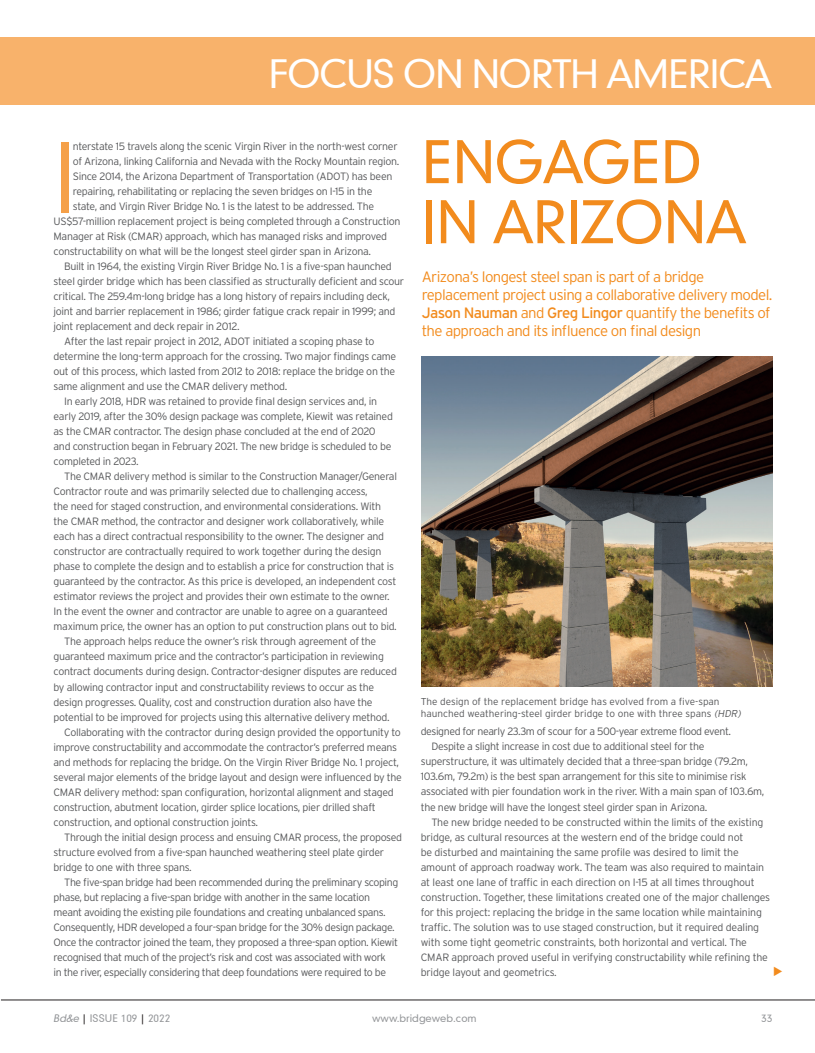
<style>
.page{position:relative;width:815px;height:1053px;background:#fff}
.page>*{position:absolute;margin:0;border:0;box-sizing:border-box;transform-origin:0 0}
.t1{font:300 condensed 101.25px "Interstate";color:#f5a048}
.t2{font:56.25px/60px "Geometric 706 BT Medium B";letter-spacing:-.02em;color:#f28b1d}
.t3{font:37.5px "Geometric 706 BT Medium B";letter-spacing:-.04em;color:#fff}
.t4{font:300 15px/18px "Interstate";letter-spacing:-.04em;color:#f28b1d}
.t5{font:300 10.62px "Interstate";letter-spacing:-.03em;color:#57585a}
.t6{font:300 10px/12px "Interstate";color:#57585a}
.t7{font:10px "Geometric 706 BT Medium B";color:#939598}
.s1{font-weight:400}
.s2{font-style:italic}
.s3{color:#231f20}
</style>
<div class="page">
<hr style="left:1px;top:999px;width:814px;height:1px;background:#231f20">
<div style="left:1px;top:38px;width:814px;height:67px;background:#f8b26b"></div>
<img style="left:422px;top:356px;width:350px;height:330px">
<h3 class="t3" style="left:268px;top:48px;width:505px">FOCUS ON NORTH AMERICA</h3>
<h1 class="t1" style="left:54px;top:115px;width:24px">I</h1>
<p class="t5" style="left:73px;top:140px;width:326px">nterstate 15 travels along the scenic Virgin River in the north-west corner</p>
<p class="t5" style="left:73px;top:155px;width:328px">of Arizona, linking California and Nevada with the Rocky Mountain region.</p>
<p class="t5" style="left:73px;top:170px;width:321px">Since 2014, the Arizona Department of Transportation (ADOT) has been</p>
<p class="t5" style="left:73px;top:185px;width:301px">repairing, rehabilitating or replacing the seven bridges on I-15 in the</p>
<p class="t5" style="left:73px;top:200px;width:303px">state, and Virgin River Bridge No. 1 is the latest to be addressed. The</p>
<p class="t5" style="left:54px;top:215px;width:348px">US$57-million replacement project is being completed through a Construction</p>
<p class="t5" style="left:54px;top:230px;width:335px">Manager at Risk (CMAR) approach, which has managed risks and improved</p>
<p class="t5" style="left:54px;top:245px;width:319px">constructability on what will be the longest steel girder span in Arizona.</p>
<p class="t5" style="left:64px;top:260px;width:329px">Built in 1964, the existing Virgin River Bridge No. 1 is a five-span haunched</p>
<p class="t5" style="left:54px;top:275px;width:352px">steel girder bridge which has been classified as structurally deficient and scour</p>
<p class="t5" style="left:54px;top:290px;width:338px">critical. The 259.4m-long bridge has a long history of repairs including deck,</p>
<p class="t5" style="left:54px;top:305px;width:343px">joint and barrier replacement in 1986; girder fatigue crack repair in 1999; and</p>
<p class="t5" style="left:54px;top:320px;width:188px">joint replacement and deck repair in 2012.</p>
<p class="t5" style="left:64px;top:335px;width:312px">After the last repair project in 2012, ADOT initiated a scoping phase to</p>
<p class="t5" style="left:54px;top:350px;width:344px">determine the long-term approach for the crossing. Two major findings came</p>
<p class="t5" style="left:54px;top:365px;width:343px">out of this process, which lasted from 2012 to 2018: replace the bridge on the</p>
<p class="t5" style="left:54px;top:380px;width:235px">same alignment and use the CMAR delivery method.</p>
<p class="t5" style="left:64px;top:395px;width:315px">In early 2018, HDR was retained to provide final design services and, in</p>
<p class="t5" style="left:54px;top:410px;width:341px">early 2019, after the 30% design package was complete, Kiewit was retained</p>
<p class="t5" style="left:54px;top:425px;width:324px">as the CMAR contractor. The design phase concluded at the end of 2020</p>
<p class="t5" style="left:54px;top:440px;width:339px">and construction began in February 2021. The new bridge is scheduled to be</p>
<p class="t5" style="left:54px;top:455px;width:87px">completed in 2023.</p>
<p class="t5" style="left:64px;top:470px;width:334px">The CMAR delivery method is similar to the Construction Manager/General</p>
<p class="t5" style="left:54px;top:485px;width:316px">Contractor route and was primarily selected due to challenging access,</p>
<p class="t5" style="left:54px;top:500px;width:329px">the need for staged construction, and environmental considerations. With</p>
<p class="t5" style="left:54px;top:515px;width:332px">the CMAR method, the contractor and designer work collaboratively, while</p>
<p class="t5" style="left:54px;top:530px;width:332px">each has a direct contractual responsibility to the owner. The designer and</p>
<p class="t5" style="left:54px;top:545px;width:329px">constructor are contractually required to work together during the design</p>
<p class="t5" style="left:54px;top:560px;width:342px">phase to complete the design and to establish a price for construction that is</p>
<p class="t5" style="left:54px;top:575px;width:344px">guaranteed by the contractor. As this price is developed, an independent cost</p>
<p class="t5" style="left:54px;top:590px;width:338px">estimator reviews the project and provides their own estimate to the owner.</p>
<p class="t5" style="left:54px;top:605px;width:336px">In the event the owner and contractor are unable to agree on a guaranteed</p>
<p class="t5" style="left:54px;top:620px;width:345px">maximum price, the owner has an option to put construction plans out to bid.</p>
<p class="t5" style="left:64px;top:635px;width:314px">The approach helps reduce the owner’s risk through agreement of the</p>
<p class="t5" style="left:54px;top:650px;width:332px">guaranteed maximum price and the contractor’s participation in reviewing</p>
<p class="t5" style="left:54px;top:665px;width:345px">contract documents during design. Contractor-designer disputes are reduced</p>
<p class="t5" style="left:54px;top:680px;width:322px">by allowing contractor input and constructability reviews to occur as the</p>
<p class="t5" style="left:54px;top:695px;width:321px">design progresses. Quality, cost and construction duration also have the</p>
<p class="t5" style="left:54px;top:710px;width:338px">potential to be improved for projects using this alternative delivery method.</p>
<p class="t5" style="left:64px;top:725px;width:338px">Collaborating with the contractor during design provided the opportunity to</p>
<p class="t5" style="left:54px;top:740px;width:345px">improve constructability and accommodate the contractor’s preferred means</p>
<p class="t5" style="left:54px;top:755px;width:347px">and methods for replacing the bridge. On the Virgin River Bridge No. 1 project,</p>
<p class="t5" style="left:54px;top:770px;width:350px">several major elements of the bridge layout and design were influenced by the</p>
<p class="t5" style="left:54px;top:785px;width:342px">CMAR delivery method: span configuration, horizontal alignment and staged</p>
<p class="t5" style="left:54px;top:800px;width:324px">construction, abutment location, girder splice locations, pier drilled shaft</p>
<p class="t5" style="left:54px;top:815px;width:206px">construction, and optional construction joints.</p>
<p class="t5" style="left:64px;top:830px;width:339px">Through the initial design process and ensuing CMAR process, the proposed</p>
<p class="t5" style="left:54px;top:845px;width:332px">structure evolved from a five-span haunched weathering steel plate girder</p>
<p class="t5" style="left:54px;top:860px;width:140px">bridge to one with three spans.</p>
<p class="t5" style="left:64px;top:875px;width:336px">The five-span bridge had been recommended during the preliminary scoping</p>
<p class="t5" style="left:54px;top:890px;width:318px">phase, but replacing a five-span bridge with another in the same location</p>
<p class="t5" style="left:54px;top:905px;width:334px">meant avoiding the existing pile foundations and creating unbalanced spans.</p>
<p class="t5" style="left:54px;top:920px;width:343px">Consequently, HDR developed a four-span bridge for the 30% design package.</p>
<p class="t5" style="left:54px;top:935px;width:346px">Once the contractor joined the team, they proposed a three-span option. Kiewit</p>
<p class="t5" style="left:54px;top:950px;width:334px">recognised that much of the project’s risk and cost was associated with work</p>
<p class="t5" style="left:54px;top:965px;width:334px">in the river, especially considering that deep foundations were required to be</p>
<h2 class="t2" style="left:421px;top:130px;width:327px">ENGAGED<br>IN ARIZONA</h2>
<h3 class="t4" style="left:422px;top:268px;width:352px">Arizona’s longest steel span is part of a bridge replacement project using a collaborative delivery model.<br><span class="s1">Jason Nauman</span> and <span class="s1">Greg Lingor</span> quantify the benefits of the approach and its influence on final design</h3>
<p class="t6" style="left:421px;top:695px;width:324px">The design of the replacement bridge has evolved from a five-span haunched weathering-steel girder bridge to one with three spans <span class="s2">(HDR)</span></p>
<p class="t5" style="left:421px;top:725px;width:312px">designed for nearly 23.3m of scour for a 500-year extreme flood event.</p>
<p class="t5" style="left:431px;top:740px;width:275px">Despite a slight increase in cost due to additional steel for the</p>
<p class="t5" style="left:421px;top:755px;width:329px">superstructure, it was ultimately decided that a three-span bridge (79.2m,</p>
<p class="t5" style="left:421px;top:770px;width:327px">103.6m, 79.2m) is the best span arrangement for this site to minimise risk</p>
<p class="t5" style="left:421px;top:785px;width:345px">associated with pier foundation work in the river. With a main span of 103.6m,</p>
<p class="t5" style="left:421px;top:800px;width:288px">the new bridge will have the longest steel girder span in Arizona.</p>
<p class="t5" style="left:431px;top:815px;width:334px">The new bridge needed to be constructed within the limits of the existing</p>
<p class="t5" style="left:421px;top:830px;width:324px">bridge, as cultural resources at the western end of the bridge could not</p>
<p class="t5" style="left:421px;top:845px;width:319px">be disturbed and maintaining the same profile was desired to limit the</p>
<p class="t5" style="left:421px;top:860px;width:345px">amount of approach roadway work. The team was also required to maintain</p>
<p class="t5" style="left:421px;top:875px;width:335px">at least one lane of traffic in each direction on I-15 at all times throughout</p>
<p class="t5" style="left:421px;top:890px;width:351px">construction. Together, these limitations created one of the major challenges</p>
<p class="t5" style="left:421px;top:905px;width:343px">for this project: replacing the bridge in the same location while maintaining</p>
<p class="t5" style="left:421px;top:920px;width:340px">traffic. The solution was to use staged construction, but it required dealing</p>
<p class="t5" style="left:421px;top:935px;width:328px">with some tight geometric constraints, both horizontal and vertical. The</p>
<p class="t5" style="left:421px;top:950px;width:349px">CMAR approach proved useful in verifying constructability while refining the</p>
<p class="t5" style="left:421px;top:965px;width:138px">bridge layout and geometrics.</p>
<p class="t7" style="left:53px;top:1011px;width:119px"><span class="s2">Bd&amp;e</span><span class="s3">|</span> ISSUE 109 <span class="s3">|</span> 2022</p>
<p class="t7" style="left:372px;top:1011px;width:106px">www.bridgeweb.com</p>
<p class="t7" style="left:761px;top:1011px;width:13px">33</p>
</div>
